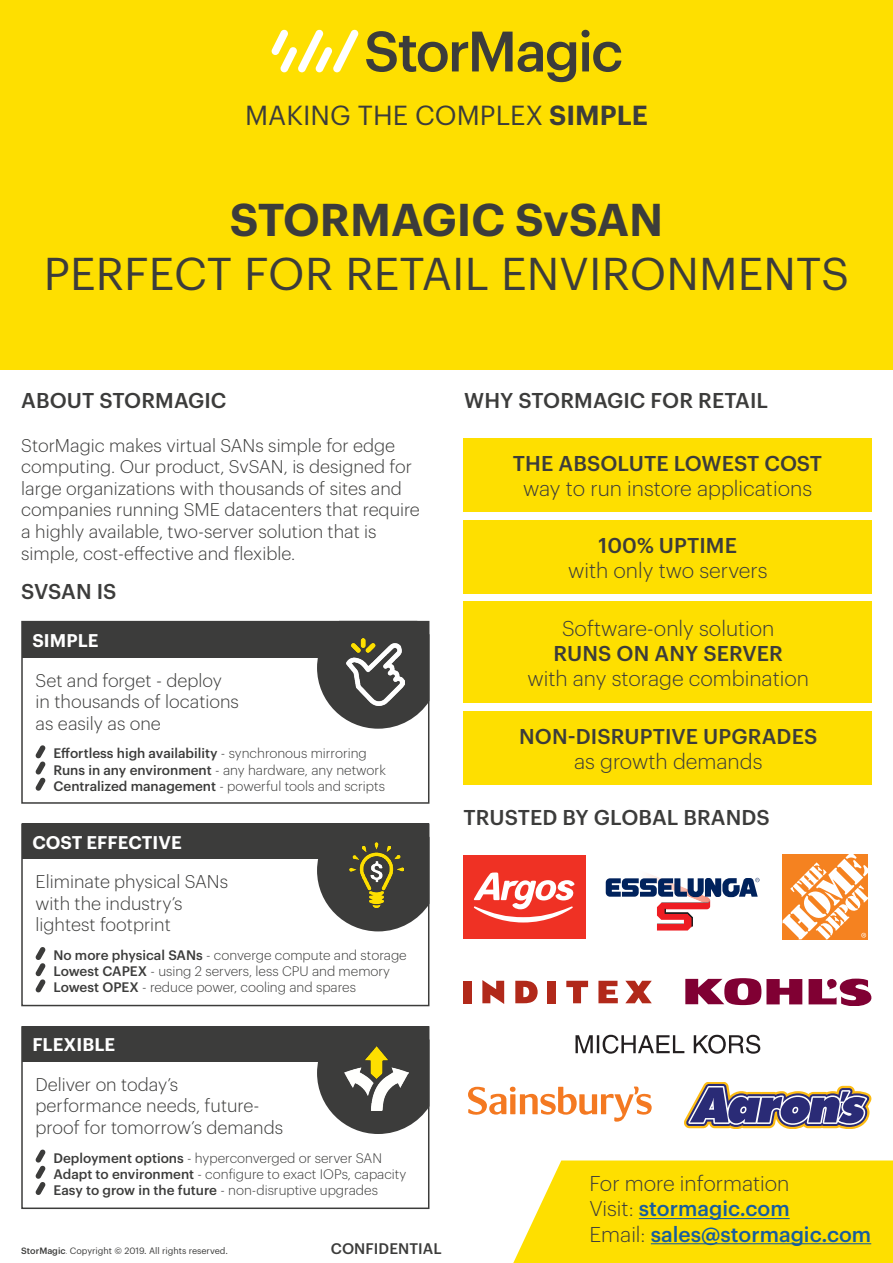
<style>
.page{position:relative;width:893px;height:1263px;background:#fff}
.page>*{position:absolute;margin:0;border:0;box-sizing:border-box;transform-origin:0 0}
.t1{font:45px "Graphik";letter-spacing:.005em;color:#3c3c3b}
.t2{font:600 45px "Graphik";color:#3c3c3b}
.t3{font:27px "Graphik";color:#3c3c3b}
.Body{font:300 21px "Graphik";color:#3c3c3b}
.Body-2{font:500 21px "Graphik";letter-spacing:.005em;color:#3c3c3b}
.t4{font:500 21px "Graphik";color:#175d9e}
.Headings{font:500 21px "Graphik";letter-spacing:.005em;color:#3c3c3b}
.Body-3{font:300 18px/21.6px "Graphik";color:#3c3c3b}
.t5{font:600 18px "Graphik";letter-spacing:.005em;color:#fff}
.Body-4{font:500 15px "Graphik";letter-spacing:.005em;color:#3c3c3b}
.t6{font:300 13.5px "Graphik";color:#3c3c3b}
.t7{font:500 13.5px "Graphik";color:#3c3c3b}
.t8{font:9px "Graphik";color:#3c3c3b}
.s1{font-weight:600}
.s2{font-weight:300}
.s3{font-weight:500}
.s4{font-weight:300;color:#3c3c3b}
</style>
<div class="page">
<div style="left:0;top:0;width:893px;height:370px;background:#fedf00"></div>
<svg style="left:271px;top:29px;width:88px;height:43px"></svg>
<svg style="left:366px;top:30px;width:255px;height:52px"></svg>
<div style="left:463px;top:438px;width:409px;height:74px;background:#fedf00"></div>
<div style="left:463px;top:711px;width:409px;height:73px;background:#fedf00"></div>
<div style="left:463px;top:602px;width:409px;height:101px;background:#fedf00"></div>
<div style="left:463px;top:520px;width:409px;height:74px;background:#fedf00"></div>
<svg style="left:513px;top:1160px;width:380px;height:103px;background:#fde012"></svg>
<div style="left:463px;top:855px;width:123px;height:83px;background:#ef3124"></div>
<svg style="left:473px;top:872px;width:102px;height:50px"></svg>
<svg style="left:684px;top:1082px;width:187px;height:46px"></svg>
<svg style="left:606px;top:874px;width:153px;height:56px"></svg>
<svg style="left:782px;top:854px;width:86px;height:85px"></svg>
<svg style="left:515px;top:981px;width:23px;height:22px"></svg>
<svg style="left:598px;top:981px;width:20px;height:22px"></svg>
<div style="left:463px;top:981px;width:8px;height:22px;background:#b1291a"></div>
<div style="left:548px;top:981px;width:8px;height:22px;background:#b1291a"></div>
<svg style="left:482px;top:980px;width:22px;height:24px"></svg>
<svg style="left:566px;top:981px;width:22px;height:22px"></svg>
<svg style="left:625px;top:981px;width:27px;height:22px"></svg>
<svg style="left:685px;top:978px;width:117px;height:27px"></svg>
<svg style="left:809px;top:978px;width:62px;height:28px"></svg>
<svg style="left:575px;top:1035px;width:185px;height:19px"></svg>
<svg style="left:468px;top:1086px;width:184px;height:36px"></svg>
<hr style="left:639px;top:1218px;width:151px;height:1px;background:#175d9e">
<hr style="left:651px;top:1243px;width:220px;height:1px;background:#175d9e">
<div style="left:22px;top:622px;width:406px;height:35px;background:#3c3c3b"></div>
<div style="left:21px;top:621px;width:408px;height:183px;border:2px solid #3c3c3b"></div>
<svg style="left:35px;top:745px;width:11px;height:46px"></svg>
<svg style="left:317px;top:621px;width:112px;height:108px"></svg>
<img style="left:347px;top:639px;width:57px;height:66px">
<div style="left:22px;top:823px;width:406px;height:36px;background:#3c3c3b"></div>
<div style="left:21px;top:823px;width:408px;height:183px;border:2px solid #3c3c3b"></div>
<svg style="left:35px;top:947px;width:11px;height:46px"></svg>
<svg style="left:317px;top:824px;width:112px;height:107px"></svg>
<img style="left:350px;top:842px;width:53px;height:65px">
<div style="left:22px;top:1026px;width:406px;height:35px;background:#3c3c3b"></div>
<div style="left:21px;top:1026px;width:408px;height:183px;border:2px solid #3c3c3b"></div>
<svg style="left:35px;top:1149px;width:11px;height:46px"></svg>
<svg style="left:317px;top:1026px;width:112px;height:108px"></svg>
<img style="left:345px;top:1046px;width:63px;height:64px">
<h2 class="t3" style="left:245px;top:95px;width:404px">MAKING THE COMPLEX <span class="s1">SIMPLE</span></h2>
<h1 class="t2" style="left:230px;top:186px;width:435px">STORMAGIC SvSAN</h1>
<h1 class="t1" style="left:44px;top:240px;width:807px">PERFECT FOR RETAIL ENVIRONMENTS</h1>
<p class="Body-2" style="left:21px;top:385px;width:207px">ABOUT STORMAGIC</p>
<p class="Body-3" style="left:21px;top:433px;width:400px">StorMagic makes virtual SANs simple for edge computing. Our product, SvSAN, is designed for large organizations with thousands of sites and companies running SME datacenters that require a highly available, two-server solution that is simple, cost-effective and flexible.</p>
<p class="Headings" style="left:21px;top:576px;width:97px">SVSAN IS</p>
<p class="t5" style="left:32px;top:627px;width:68px">SIMPLE</p>
<p class="Body-3" style="left:36px;top:668px;width:205px">Set and forget - deploy in thousands of locations as easily as one</p>
<p class="t7" style="left:54px;top:743px;width:315px">Effortless high availability <span class="s2">- synchronous mirroring</span></p>
<p class="t6" style="left:54px;top:760px;width:334px"><span class="s3">Runs in any environment</span> - any hardware, any network</p>
<p class="t6" style="left:54px;top:776px;width:333px"><span class="s3">Centralized management</span> - powerful tools and scripts</p>
<p class="t5" style="left:32px;top:828px;width:151px">COST EFFECTIVE</p>
<p class="Body-3" style="left:36px;top:869px;width:194px">Eliminate physical SANs with the industry’s lightest footprint</p>
<p class="t6" style="left:54px;top:945px;width:355px"><span class="s3">No more physical SANs</span> - converge compute and storage</p>
<p class="t6" style="left:54px;top:961px;width:338px"><span class="s3">Lowest CAPEX</span> - using 2 servers, less CPU and memory</p>
<p class="t6" style="left:54px;top:978px;width:304px"><span class="s3">Lowest OPEX</span> - reduce power, cooling and spares</p>
<p class="t5" style="left:32px;top:1031px;width:84px">FLEXIBLE</p>
<p class="Body-3" style="left:36px;top:1072px;width:249px">Deliver on today’s performance needs, future&shy;proof for tomorrow’s demands</p>
<p class="t6" style="left:54px;top:1148px;width:330px"><span class="s3">Deployment options</span> - hyperconverged or server SAN</p>
<p class="t6" style="left:54px;top:1164px;width:354px"><span class="s3">Adapt to environment</span> - configure to exact IOPs, capacity</p>
<p class="t6" style="left:54px;top:1180px;width:326px"><span class="s3">Easy to grow in the future</span> - non-disruptive upgrades</p>
<p class="t8" style="left:21px;top:1244px;width:208px"><span class="s3">StorMagic</span><span class="s2">.</span> Copyright © 2019. All rights reserved.</p>
<p class="Body-4" style="left:331px;top:1237px;width:112px">CONFIDENTIAL</p>
<p class="Body-2" style="left:464px;top:385px;width:305px">WHY STORMAGIC FOR RETAIL</p>
<p class="Body-2" style="left:513px;top:447px;width:311px">THE ABSOLUTE LOWEST COST</p>
<p class="Body" style="left:523px;top:473px;width:291px">way to run instore applications</p>
<p class="Body-2" style="left:599px;top:529px;width:140px">100% UPTIME</p>
<p class="Body" style="left:568px;top:555px;width:201px">with only two servers</p>
<p class="Body" style="left:562px;top:613px;width:214px">Software-only solution</p>
<p class="Body-2" style="left:554px;top:637px;width:231px">RUNS ON ANY SERVER</p>
<p class="Body" style="left:527px;top:663px;width:283px">with any storage combination</p>
<p class="Body-2" style="left:519px;top:720px;width:300px">NON-DISRUPTIVE UPGRADES</p>
<p class="Body" style="left:574px;top:746px;width:190px">as growth demands</p>
<p class="Headings" style="left:464px;top:801px;width:308px">TRUSTED BY GLOBAL BRANDS</p>
<p class="Body" style="left:589px;top:1168px;width:202px">For more information</p>
<p class="t4" style="left:589px;top:1193px;width:202px"><span class="s4">Visit:</span> stormagic.com</p>
<p class="t4" style="left:589px;top:1218px;width:283px"><span class="s4">Email:</span> sales@stormagic.com</p>
</div>
